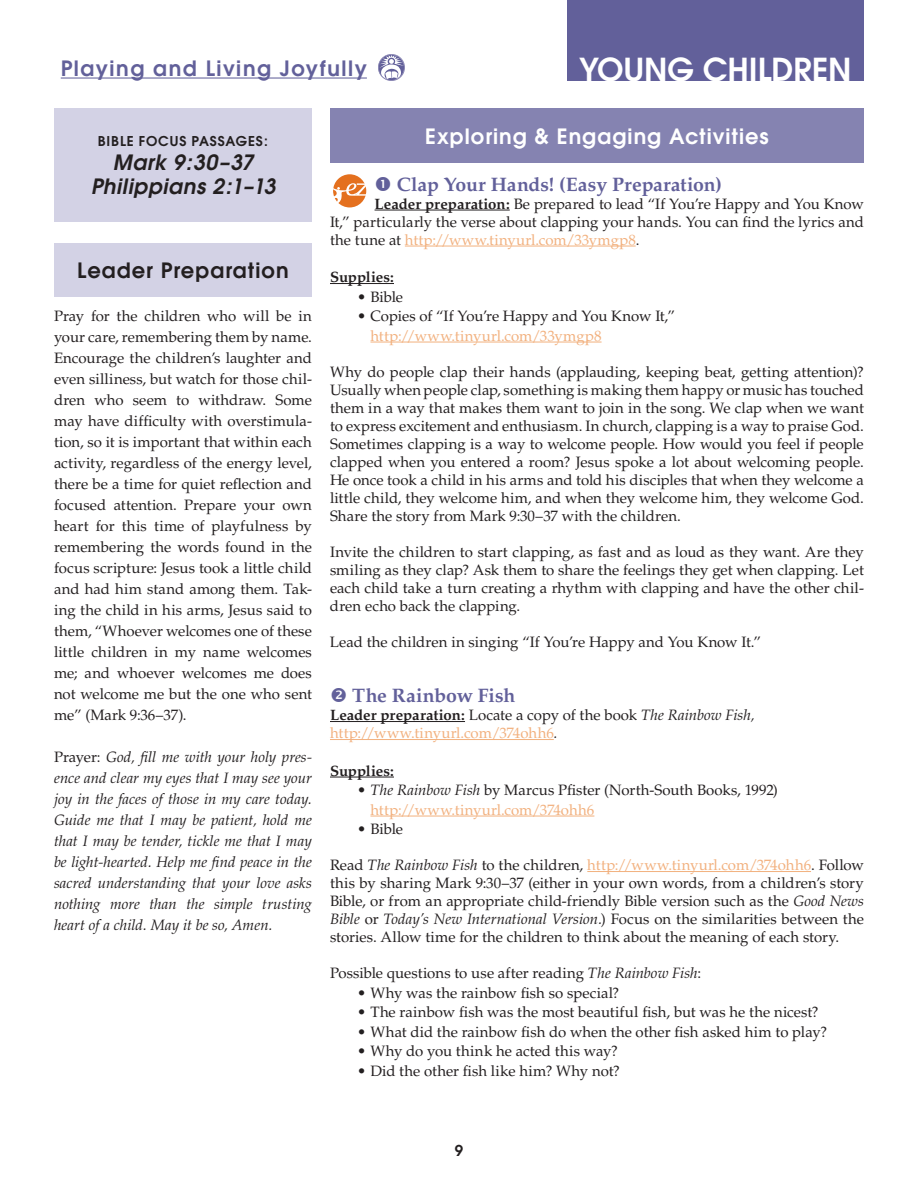
<style>
.page{position:relative;width:918px;height:1188px;background:#fff}
.page>*{position:absolute;margin:0;border:0;box-sizing:border-box;transform-origin:0 0}
.t1{font:600 31.5px "Avant Garde";color:#fff}
.t2{font:600 21px "Avant Garde";letter-spacing:.05em;color:#fff}
.t3{font:italic 600 21px/24px "Avant Garde";letter-spacing:.03em;color:#231f20;text-align:center}
.t4{font:600 21px "Avant Garde";letter-spacing:.075em;color:#62609a}
.t5{font:600 21px "Avant Garde";letter-spacing:.05em;color:#231f20}
.t6{font:700 19.5px "Palatino LT Std";letter-spacing:-.005em;color:#62609a}
.t7{font:15px/21px "Palatino LT Std";color:#231f20;text-align:justify}
.t8{font:italic 15px/21px "Palatino LT Std";color:#231f20;text-align:justify}
.t9{font:15px/18px "Palatino LT Std";color:#f2b17f}
.t10{font:700 15px "Palatino LT Std";letter-spacing:-.01em;color:#231f20}
.t11{font:600 15px "Avant Garde";color:#231f20}
.t12{font:600 13.5px "Avant Garde";letter-spacing:.07em;color:#231f20}
.s1{font-style:normal}
.s2{font-weight:700}
.s3{color:#f2b17f}
.s4{font-weight:700;color:#231f20}
.s5{color:#231f20}
.s6{font-style:italic;color:#231f20}
.s7{font-style:italic}
</style>
<div class="page">
<hr style="left:61px;top:78px;width:306px;height:1px;background:#62609a">
<svg style="left:378px;top:54px;width:27px;height:27px"></svg>
<div style="left:330px;top:108px;width:534px;height:55px;background:#8583b1"></div>
<div style="left:567px;top:0;width:297px;height:81px;background:#62609a"></div>
<div style="left:54px;top:243px;width:258px;height:54px;background:#d3d2e5"></div>
<hr style="left:375px;top:210px;width:135px;height:1px;background:#231f20">
<hr style="left:405px;top:246px;width:231px;height:1px;background:#f2b17f">
<hr style="left:330px;top:283px;width:64px;height:1px;background:#231f20">
<hr style="left:370px;top:342px;width:232px;height:1px;background:#f2b17f">
<hr style="left:330px;top:721px;width:135px;height:1px;background:#231f20">
<hr style="left:330px;top:739px;width:224px;height:1px;background:#f2b17f">
<hr style="left:330px;top:777px;width:64px;height:1px;background:#231f20">
<hr style="left:370px;top:816px;width:224px;height:1px;background:#f2b17f">
<hr style="left:587px;top:871px;width:224px;height:1px;background:#f2b17f">
<div style="left:54px;top:108px;width:258px;height:114px;background:#d3d2e5"></div>
<div style="left:333px;top:174px;width:33px;height:33px;background:#e4701e;border-radius:50%"></div>
<svg style="left:333px;top:183px;width:34px;height:22px"></svg>
<p class="t4" style="left:61px;top:54px;width:308px">Playing and Living Joyfully</p>
<p class="t1" style="left:579px;top:49px;width:274px">Young Children</p>
<p class="t12" style="left:98px;top:133px;width:22px">Bible</p>
<p class="t12" style="left:139px;top:133px;width:131px">Focus Passages:</p>
<p class="t3" style="left:91px;top:150px;width:186px">Mark 9:30–37<br>Philippians 2:1–13</p>
<p class="t5" style="left:77px;top:257px;width:213px">Leader Preparation</p>
<p class="t7" style="left:54px;top:306px;width:260px">Pray for the children who will be in your care, remembering them by name.<br>Encourage the children’s laughter and even silliness, but watch for those chil&shy;dren who seem to withdraw. Some may have difficulty with overstimula&shy;tion, so it is important that within each activity, regardless of the energy level, there be a time for quiet reflection and focused attention. Prepare your own heart for this time of playfulness by remembering the words found in the focus scripture: Jesus took a little child and had him stand among them. Tak&shy;ing the child in his arms, Jesus said to them, “Whoever welcomes one of these little children in my name welcomes me; and whoever welcomes me does not welcome me but the one who sent me” (Mark 9:36–37).</p>
<p class="t8" style="left:54px;top:747px;width:260px"><span class="s1">Prayer:</span> God, fill me with your holy pres&shy;ence and clear my eyes that I may see your joy in the faces of those in my care today.<br>Guide me that I may be patient, hold me that I may be tender, tickle me that I may be light-hearted. Help me find peace in the sacred understanding that your love asks nothing more than the simple trusting heart of a child. May it be so, Amen.</p>
<p class="t2" style="left:425px;top:122px;width:345px">Exploring &amp; Engaging Activities</p>
<p class="t6" style="left:397px;top:173px;width:327px">Clap Your Hands! (Easy Preparation)</p>
<p class="t7" style="left:330px;top:195px;width:536px;line-height:18px;text-indent:45px"><span class="s2">Leader preparation:</span> Be prepared to lead “If You’re Happy and You Know It,” particularly the verse about clapping your hands. You can find the lyrics and the tune at <span class="s3">http://www.tinyurl.com/33ymgp8</span>.</p>
<p class="t10" style="left:330px;top:268px;width:65px">Supplies:</p>
<p class="t7" style="left:357px;top:286px;width:48px">• Bible</p>
<p class="t7" style="left:370px;top:306px;width:306px;line-height:19.5px;text-indent:-14px">• Copies of “If You’re Happy and You Know It,” <span class="s3">http://www.tinyurl.com/33ymgp8</span></p>
<p class="t7" style="left:330px;top:363px;width:536px;line-height:18px">Why do people clap their hands (applauding, keeping beat, getting attention)?<br>Usually when people clap, something is making them happy or music has touched them in a way that makes them want to join in the song. We clap when we want to express excitement and enthusiasm. In church, clapping is a way to praise God.<br>Sometimes clapping is a way to welcome people. How would you feel if people clapped when you entered a room? Jesus spoke a lot about welcoming people.<br>He once took a child in his arms and told his disciples that when they welcome a little child, they welcome him, and when they welcome him, they welcome God.<br>Share the story from Mark 9:30–37 with the children.</p>
<p class="t7" style="left:330px;top:543px;width:536px;line-height:18px">Invite the children to start clapping, as fast and as loud as they want. Are they smiling as they clap? Ask them to share the feelings they get when clapping. Let each child take a turn creating a rhythm with clapping and have the other chil&shy;dren echo back the clapping.</p>
<p class="t7" style="left:330px;top:631px;width:432px">Lead the children in singing “If You’re Happy and You Know It.”</p>
<p class="t6" style="left:352px;top:684px;width:165px">The Rainbow Fish</p>
<p class="t9" style="left:330px;top:706px;width:426px"><span class="s4">Leader preparation:</span> <span class="s5">Locate a copy of the book</span> <span class="s6">The Rainbow Fish, </span>http://www.tinyurl.com/374ohh6<span class="s6">.</span></p>
<p class="t10" style="left:330px;top:762px;width:65px">Supplies:</p>
<p class="t7" style="left:371px;top:780px;width:409px;line-height:19.5px;text-indent:-14px">• <span class="s7">The Rainbow Fish</span> by Marcus Pfister (North-South Books, 1992) <span class="s3">http://www.tinyurl.com/374ohh6</span></p>
<p class="t7" style="left:357px;top:819px;width:48px">• Bible</p>
<p class="t7" style="left:330px;top:856px;width:536px;line-height:18px">Read <span class="s7">The Rainbow Fish</span> to the children, <span class="s3">http://www.tinyurl.com/374ohh6</span>. Follow this by sharing Mark 9:30–37 (either in your own words, from a children’s story Bible, or from an appropriate child-friendly Bible version such as the <span class="s7">Good News Bible</span> or <span class="s7">Today’s New International Version.</span>) Focus on the similarities between the stories. Allow time for the children to think about the meaning of each story.</p>
<p class="t7" style="left:330px;top:963px;width:373px">Possible questions to use after reading <span class="s7">The Rainbow Fish</span>:</p>
<p class="t7" style="left:357px;top:982px;width:264px">• Why was the rainbow fish so special?</p>
<p class="t7" style="left:357px;top:1002px;width:463px">• The rainbow fish was the most beautiful fish, but was he the nicest?</p>
<p class="t7" style="left:357px;top:1021px;width:472px">• What did the rainbow fish do when the other fish asked him to play?</p>
<p class="t7" style="left:357px;top:1041px;width:262px">• Why do you think he acted this way?</p>
<p class="t7" style="left:357px;top:1060px;width:264px">• Did the other fish like him? Why not?</p>
<p class="t11" style="left:455px;top:1141px;width:10px">9</p>
</div>
